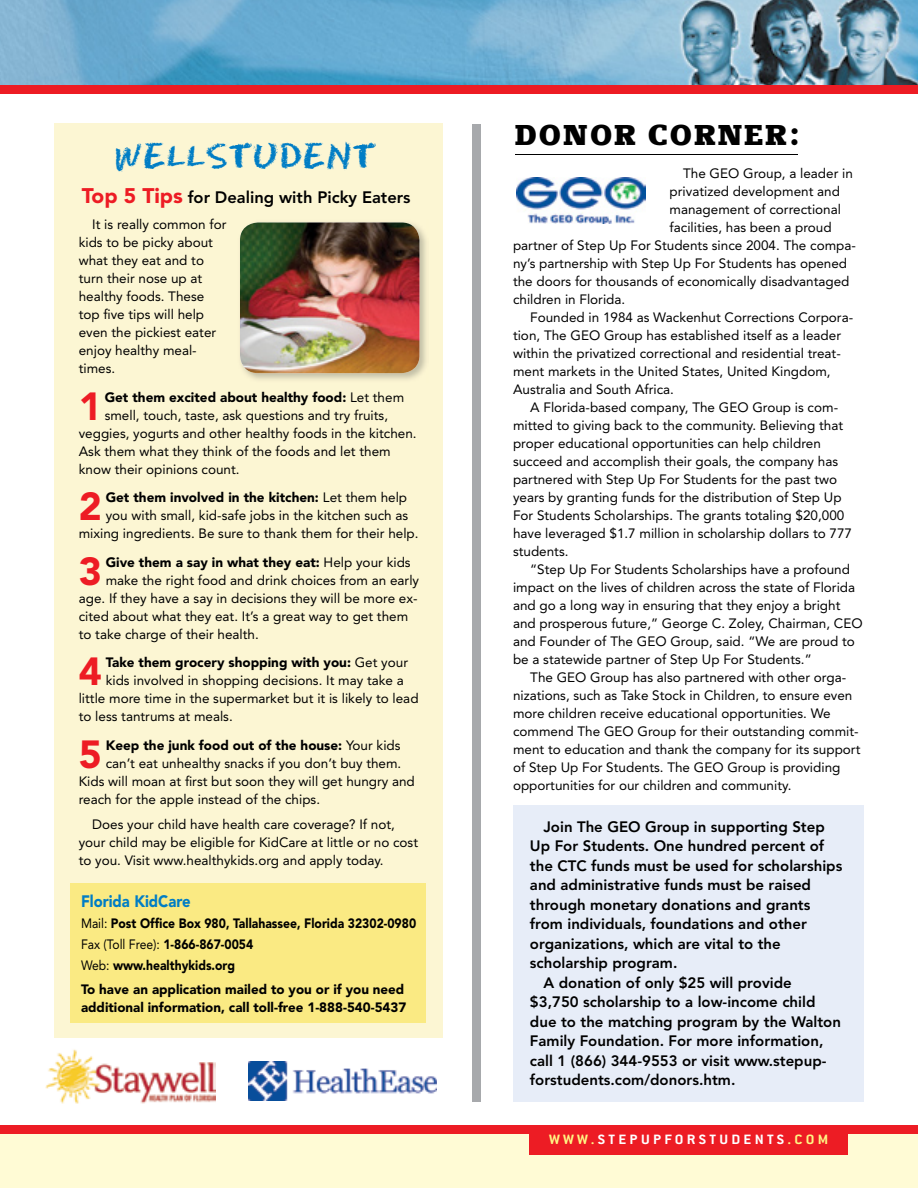
<style>
.page{position:relative;width:918px;height:1188px;background:#fff}
.page>*{position:absolute;margin:0;border:0;box-sizing:border-box;transform-origin:0 0}
.t1{font:900 38.85px "Avenir";color:#ed1c24}
.t2{font:33px "Eraser";letter-spacing:.03em;color:#007dc5}
.t3{font:700 30px "Siseriff LT Std";letter-spacing:.06em;color:#000}
.t4{font:800 16.5px "Avenir";color:#000}
.t5{font:900 16.5px "Avenir";color:#007dc5;scale:.9 1}
.t6{font:800 15px "Avenir";color:#000}
.t7{font:700 14.85px "Conduit ITC";letter-spacing:.2em;color:#fff;scale:1.11 1}
.t8{font:13.5px/18px "Avenir";color:#000}
.t9{font:900 13.5px/18px "Avenir";color:#000}
.t10{font:900 13.5px/21px "Avenir";color:#000;scale:.9 1}
.s1{font-weight:900;font-size:21px;color:#ed1c24}
.s2{font-weight:400}
.s3{color:#fff684}
</style>
<div class="page">
<div style="left:54px;top:124px;width:388px;height:914px;background:#fcf6d3"></div>
<div style="left:0;top:1132px;width:918px;height:56px;background:#fffbd5"></div>
<div style="left:472px;top:124px;width:10px;height:978px;background:#a7a9ac"></div>
<div style="left:0;top:1125px;width:918px;height:9px;background:#ed1c24"></div>
<img style="left:0;top:0;width:918px;height:86px">
<div style="left:529px;top:1125px;width:319px;height:29px;background:#ed1c24"></div>
<div style="left:0;top:86px;width:918px;height:8px;background:#ed1c24"></div>
<img style="left:46px;top:1049px;width:169px;height:55px">
<img style="left:248px;top:1061px;width:188px;height:39px">
<div style="left:71px;top:884px;width:355px;height:139px;background:#faea83"></div>
<hr style="left:515px;top:154px;width:282px;height:1px;background:#000">
<img style="left:240px;top:222px;width:186px;height:158px">
<img style="left:240px;top:222px;width:179px;height:151px;border-radius:18px">
<div style="left:513px;top:806px;width:351px;height:296px;background:#e7edf8"></div>
<img style="left:516px;top:177px;width:129px;height:47px">
<h2 class="t2" style="left:115px;top:137px;width:263px">WELLSTUDENT</h2>
<p class="t4" style="left:82px;top:187px;width:330px"><span class="s1">Top 5 Tips</span> for Dealing with Picky Eaters</p>
<p class="t8" style="left:79px;top:215px;width:149px;text-indent:14px">It is really common for kids to be picky about what they eat and to turn their nose up at healthy foods. These top five tips will help even the pickiest eater enjoy healthy meal&shy;times.</p>
<h1 class="t1" style="left:79px;top:383px;width:25px">1</h1>
<p class="t9" style="left:105px;top:388px;width:301px">Get them excited about healthy food: <span class="s2">Let them</span></p>
<p class="t8" style="left:105px;top:406px;width:285px">smell, touch, taste, ask questions and try fruits,</p>
<p class="t8" style="left:79px;top:424px;width:339px">veggies, yogurts and other healthy foods in the kitchen.</p>
<p class="t8" style="left:79px;top:442px;width:313px">Ask them what they think of the foods and let them</p>
<p class="t8" style="left:79px;top:460px;width:162px">know their opinions count.</p>
<h1 class="t1" style="left:79px;top:483px;width:25px">2</h1>
<p class="t9" style="left:106px;top:488px;width:303px">Get them involved in the kitchen: <span class="s2">Let them help</span></p>
<p class="t8" style="left:106px;top:506px;width:304px">you with small, kid-safe jobs in the kitchen such as</p>
<p class="t8" style="left:79px;top:524px;width:341px">mixing ingredients. Be sure to thank them for their help.</p>
<h1 class="t1" style="left:79px;top:548px;width:25px">3</h1>
<p class="t9" style="left:106px;top:553px;width:306px">Give them a say in what they eat: <span class="s2">Help your kids</span></p>
<p class="t8" style="left:106px;top:571px;width:315px">make the right food and drink choices from an early</p>
<p class="t8" style="left:79px;top:589px;width:340px">age. If they have a say in decisions they will be more ex-</p>
<p class="t8" style="left:79px;top:607px;width:331px">cited about what they eat. It’s a great way to get them</p>
<p class="t8" style="left:79px;top:625px;width:182px">to take charge of their health.</p>
<h1 class="t1" style="left:79px;top:648px;width:25px">4</h1>
<p class="t9" style="left:106px;top:653px;width:304px">Take them grocery shopping with you: <span class="s2">Get your</span></p>
<p class="t8" style="left:106px;top:671px;width:300px">kids involved in shopping decisions. It may take a</p>
<p class="t8" style="left:79px;top:689px;width:341px">little more time in the supermarket but it is likely to lead</p>
<p class="t8" style="left:79px;top:707px;width:156px">to less tantrums at meals.</p>
<h1 class="t1" style="left:79px;top:731px;width:25px">5</h1>
<p class="t9" style="left:106px;top:736px;width:296px">Keep the junk food out of the house: <span class="s2">Your kids</span></p>
<p class="t8" style="left:106px;top:754px;width:297px">can’t eat unhealthy snacks if you don’t buy them.</p>
<p class="t8" style="left:79px;top:772px;width:338px">Kids will moan at first but soon they will get hungry and</p>
<p class="t8" style="left:79px;top:790px;width:243px">reach for the apple instead of the chips.</p>
<p class="t8" style="left:79px;top:815px;width:341px;text-indent:14px">Does your child have health care coverage? If not, your child may be eligible for KidCare at little or no cost to you. Visit www.healthykids.org and apply today.</p>
<p class="t5" style="left:81px;top:891px;width:123px">Florida KidCare</p>
<p class="t10" style="left:81px;top:913px;width:374px"><span class="s2">Mail:</span> Post Office Box 980, Tallahassee, Florida 32302-0980<br><span class="s2">Fax (Toll Free):</span> 1-866-867-0054<br><span class="s2">Web:</span> www.healthykids.org</p>
<p class="t9" style="left:81px;top:980px;width:327px">To have an application mailed to you or if you need additional information, call toll-free 1-888-540-5437</p>
<h3 class="t3" style="left:515px;top:119px;width:286px">DONOR CORNER:</h3>
<p class="t8" style="left:683px;top:164px;width:171px">The GEO Group, a leader in</p>
<p class="t8" style="left:670px;top:182px;width:172px">privatized development and</p>
<p class="t8" style="left:670px;top:200px;width:173px">management of correctional</p>
<p class="t8" style="left:670px;top:218px;width:164px">facilities, has been a proud</p>
<p class="t8" style="left:513px;top:236px;width:344px">partner of Step Up For Students since 2004. The compa-</p>
<p class="t8" style="left:513px;top:254px;width:336px">ny’s partnership with Step Up For Students has opened</p>
<p class="t8" style="left:513px;top:272px;width:338px">the doors for thousands of economically disadvantaged</p>
<p class="t8" style="left:513px;top:290px;width:114px">children in Florida.</p>
<p class="t8" style="left:530px;top:308px;width:324px">Founded in 1984 as Wackenhut Corrections Corpora-</p>
<p class="t8" style="left:513px;top:326px;width:330px">tion, The GEO Group has established itself as a leader</p>
<p class="t8" style="left:513px;top:344px;width:329px">within the privatized correctional and residential treat-</p>
<p class="t8" style="left:513px;top:362px;width:319px">ment markets in the United States, United Kingdom,</p>
<p class="t8" style="left:513px;top:380px;width:163px">Australia and South Africa.</p>
<p class="t8" style="left:530px;top:398px;width:309px">A Florida-based company, The GEO Group is com-</p>
<p class="t8" style="left:513px;top:416px;width:332px">mitted to giving back to the community. Believing that</p>
<p class="t8" style="left:513px;top:434px;width:309px">proper educational opportunities can help children</p>
<p class="t8" style="left:513px;top:452px;width:327px">succeed and accomplish their goals, the company has</p>
<p class="t8" style="left:513px;top:470px;width:326px">partnered with Step Up For Students for the past two</p>
<p class="t8" style="left:513px;top:488px;width:330px">years by granting funds for the distribution of Step Up</p>
<p class="t8" style="left:513px;top:506px;width:333px">For Students Scholarships. The grants totaling $20,000</p>
<p class="t8" style="left:513px;top:524px;width:341px">have leveraged $1.7 million in scholarship dollars to 777</p>
<p class="t8" style="left:513px;top:542px;width:57px">students.</p>
<p class="t8" style="left:530px;top:560px;width:321px">“Step Up For Students Scholarships have a profound</p>
<p class="t8" style="left:513px;top:578px;width:344px">impact on the lives of children across the state of Florida</p>
<p class="t8" style="left:513px;top:596px;width:329px">and go a long way in ensuring that they enjoy a bright</p>
<p class="t8" style="left:513px;top:614px;width:351px">and prosperous future,” George C. Zoley, Chairman, CEO</p>
<p class="t8" style="left:513px;top:632px;width:343px">and Founder of The GEO Group, said. “We are proud to</p>
<p class="t8" style="left:513px;top:650px;width:300px">be a statewide partner of Step Up For Students.”</p>
<p class="t8" style="left:530px;top:668px;width:317px">The GEO Group has also partnered with other orga-</p>
<p class="t8" style="left:513px;top:686px;width:341px">nizations, such as Take Stock in Children, to ensure even</p>
<p class="t8" style="left:513px;top:704px;width:319px">more children receive educational opportunities. We</p>
<p class="t8" style="left:513px;top:722px;width:347px">commend The GEO Group for their outstanding commit-</p>
<p class="t8" style="left:513px;top:740px;width:349px">ment to education and thank the company for its support</p>
<p class="t8" style="left:513px;top:758px;width:329px">of Step Up For Students. The GEO Group is providing</p>
<p class="t8" style="left:513px;top:776px;width:280px">opportunities for our children and community.</p>
<p class="t6" style="left:543px;top:818px;width:283px">Join The GEO Group in supporting Step</p>
<p class="t6" style="left:530px;top:837px;width:296px">Up For Students. One hundred percent of</p>
<p class="t6" style="left:530px;top:857px;width:314px">the CTC funds must be used for scholarships</p>
<p class="t6" style="left:530px;top:876px;width:283px">and administrative funds must be raised</p>
<p class="t6" style="left:530px;top:896px;width:282px">through monetary donations and grants</p>
<p class="t6" style="left:530px;top:915px;width:278px">from individuals, foundations and other</p>
<p class="t6" style="left:530px;top:935px;width:252px">organizations, which are vital to the</p>
<p class="t6" style="left:530px;top:954px;width:149px">scholarship program.</p>
<p class="t6" style="left:543px;top:974px;width:250px">A donation of only $25 will provide</p>
<p class="t6" style="left:530px;top:993px;width:287px">$3,750 scholarship to a low-income child</p>
<p class="t6" style="left:530px;top:1013px;width:313px">due to the matching program by the Walton</p>
<p class="t6" style="left:530px;top:1032px;width:295px">Family Foundation. For more information,</p>
<p class="t6" style="left:530px;top:1052px;width:298px">call 1 (866) 344-9553 or visit www.stepup-</p>
<p class="t6" style="left:530px;top:1071px;width:207px">forstudents.com/donors.htm.</p>
<p class="t7" style="left:549px;top:1131px;width:253px"><span class="s3">WWW.</span>STEPUPFORSTUDENTS<span class="s3">.COM</span></p>
</div>
